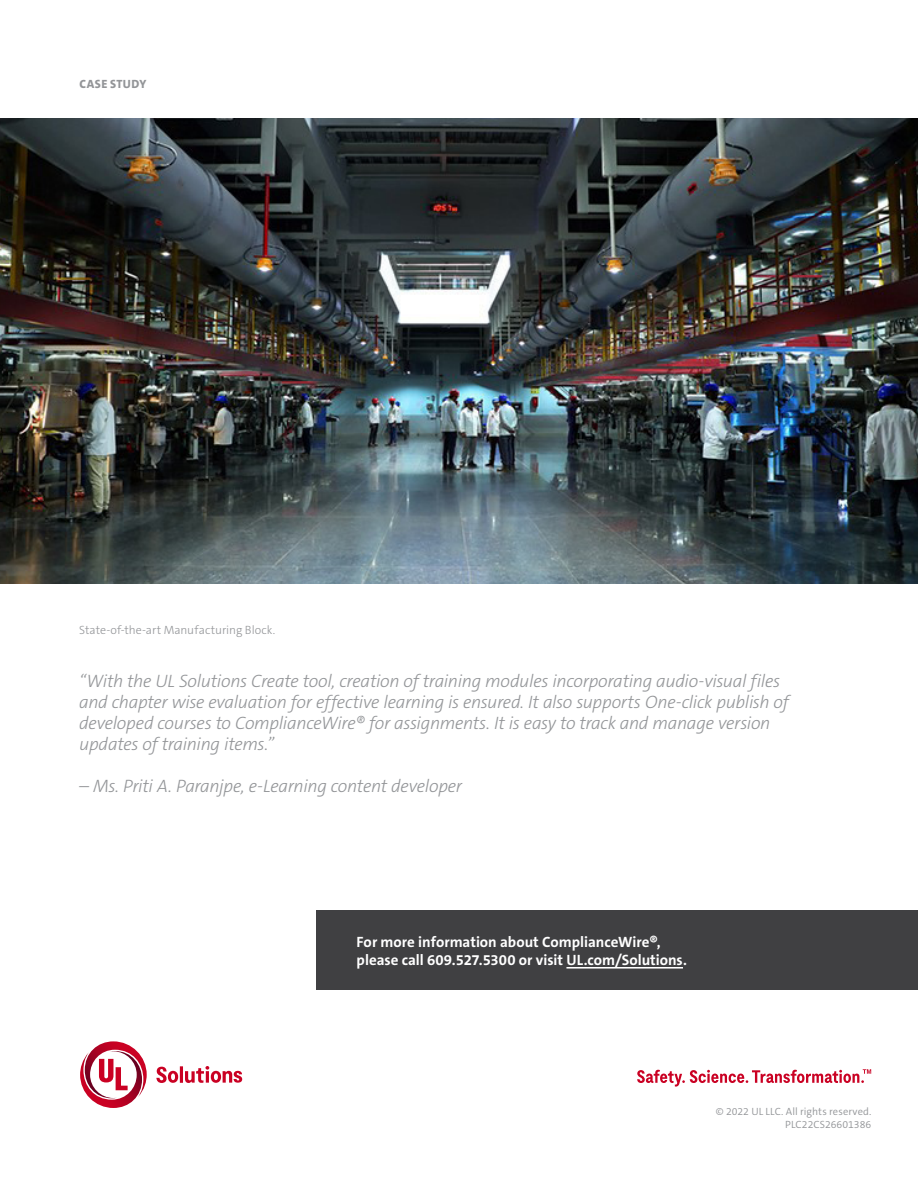
<style>
.page{position:relative;width:918px;height:1188px;background:#fff}
.page>*{position:absolute;margin:0;border:0;box-sizing:border-box;transform-origin:0 0}
.t1{font:italic 300 18px/21px "The Sans C5";letter-spacing:-.02em;color:#939598}
.t2{font:700 15px/18px "The Sans C5";color:#fff}
.t3{font:300 12px "The Sans C5";color:#939598}
.t4{font:800 12px "The Sans C5";letter-spacing:.03em;color:#939598}
.t5{font:300 10.5px/12.6px "The Sans C5";letter-spacing:.005em;color:#939598;text-align:right}
</style>
<div class="page">
<svg style="left:80px;top:1041px;width:162px;height:67px"></svg>
<svg style="left:637px;top:1069px;width:234px;height:18px"></svg>
<img style="left:0;top:119px;width:918px;height:464px">
<div style="left:317px;top:911px;width:601px;height:79px;background:#404042"></div>
<hr style="left:566px;top:967px;width:117px;height:2px;background:#fff">
<p class="t4" style="left:80px;top:77px;width:68px">CASE STUDY</p>
<p class="t3" style="left:79px;top:622px;width:197px">State-of-the-art Manufacturing Block.</p>
<p class="t1" style="left:79px;top:670px;width:711px">“With the UL Solutions Create tool, creation of training modules incorporating audio-visual files and chapter wise evaluation for effective learning is ensured. It also supports One-click publish of developed courses to ComplianceWire® for assignments. It is easy to track and manage version updates of training items.”</p>
<p class="t1" style="left:79px;top:775px;width:385px">– Ms. Priti A. Paranjpe, e-Learning content developer</p>
<p class="t2" style="left:357px;top:933px;width:332px">For more information about ComplianceWire®, please call 609.527.5300 or visit UL.com/Solutions.</p>
<p class="t5" style="left:716px;top:1105px;width:157px">© 2022 UL LLC. All rights reserved.<br>PLC22CS26601386</p>
</div>
